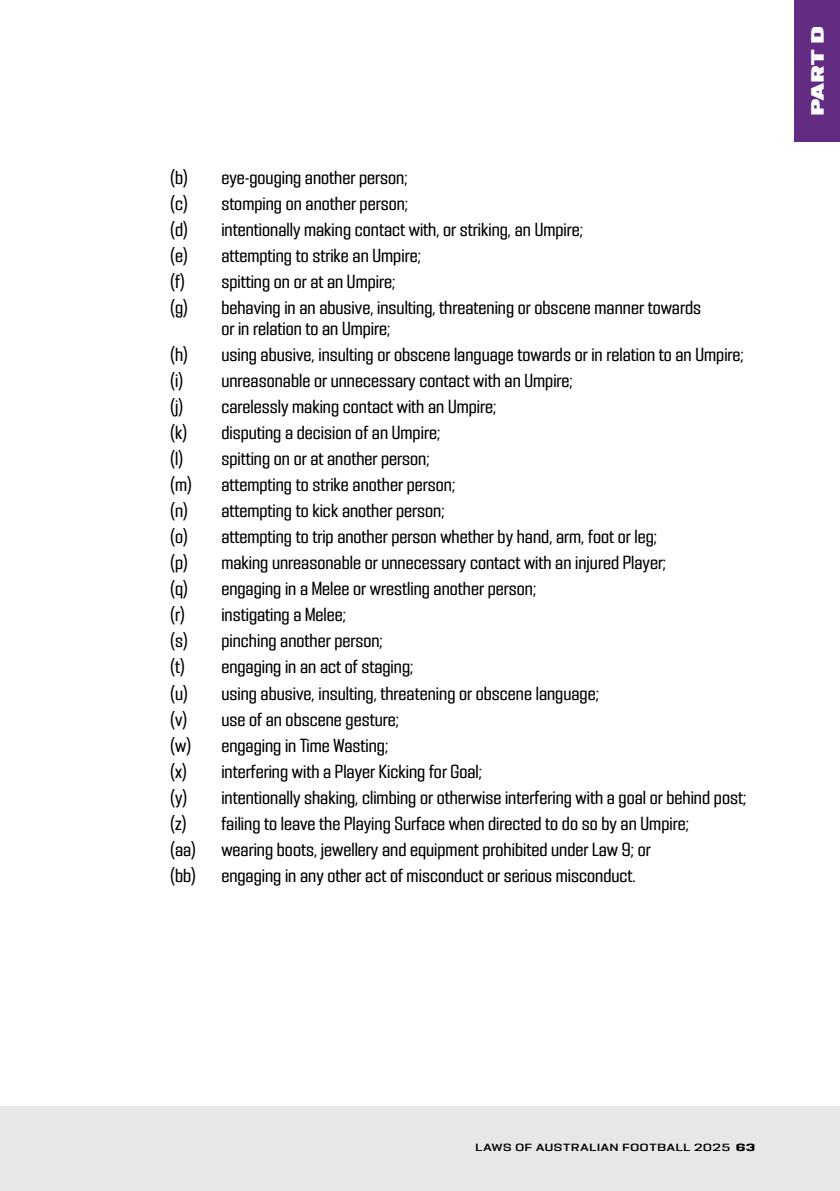
<style>
.page{position:relative;width:840px;height:1191px;background:#fff}
.page>*{position:absolute;margin:0;border:0;box-sizing:border-box;transform-origin:0 0}
.t1{font:17px/26px "PODIUM Sharp 4.7";color:#000}
.t2{font:16px "PODIUM Sharp 7.12";color:#fff}
.t3{font:9.4px "PODIUM Sharp 7.8";letter-spacing:.085em;color:#000}
.s1{font-family:"PODIUM Sharp 7.10"}
</style>
<div class="page">
<div style="left:0;top:1106px;width:839px;height:85px;background:#e6e7e8"></div>
<div style="left:794px;top:0;width:45px;height:141px;background:#642b82"></div>
<p class="t1" style="left:170px;top:164px;width:532px">(b) eye-gouging another person;<br>(c) stomping on another person;<br>(d) intentionally making contact with, or striking, an Umpire;<br>(e) attempting to strike an Umpire;<br>(f) spitting on or at an Umpire;<br>(g) behaving in an abusive, insulting, threatening or obscene manner towards</p>
<p class="t1" style="left:170px;top:315px;width:577px;text-indent:51px">or in relation to an Umpire;<br>(h) using abusive, insulting or obscene language towards or in relation to an Umpire; (i) unreasonable or unnecessary contact with an Umpire;<br>(j) carelessly making contact with an Umpire;<br>(k) disputing a decision of an Umpire;<br>(l) spitting on or at another person;<br>(m) attempting to strike another person;<br>(n) attempting to kick another person;<br>(o) attempting to trip another person whether by hand, arm, foot or leg;<br>(p) making unreasonable or unnecessary contact with an injured Player;<br>(q) engaging in a Melee or wrestling another person;<br>(r) instigating a Melee;<br>(s) pinching another person;<br>(t) engaging in an act of staging;<br>(u) using abusive, insulting, threatening or obscene language;<br>(v) use of an obscene gesture;<br>(w) engaging in Time Wasting;<br>(x) interfering with a Player Kicking for Goal;<br>(y) intentionally shaking, climbing or otherwise interfering with a goal or behind post; (z) failing to leave the Playing Surface when directed to do so by an Umpire;<br>(aa) wearing boots, jewellery and equipment prohibited under Law 9; or<br>(bb) engaging in any other act of misconduct or serious misconduct.</p>
<p class="t2" style="left:806px;top:115px;width:90px;rotate:-90deg">PART D</p>
<p class="t3" style="left:475px;top:1141px;width:281px">LAWS OF AUSTRALIAN FOOTBALL 2025 <span class="s1">63</span></p>
</div>
